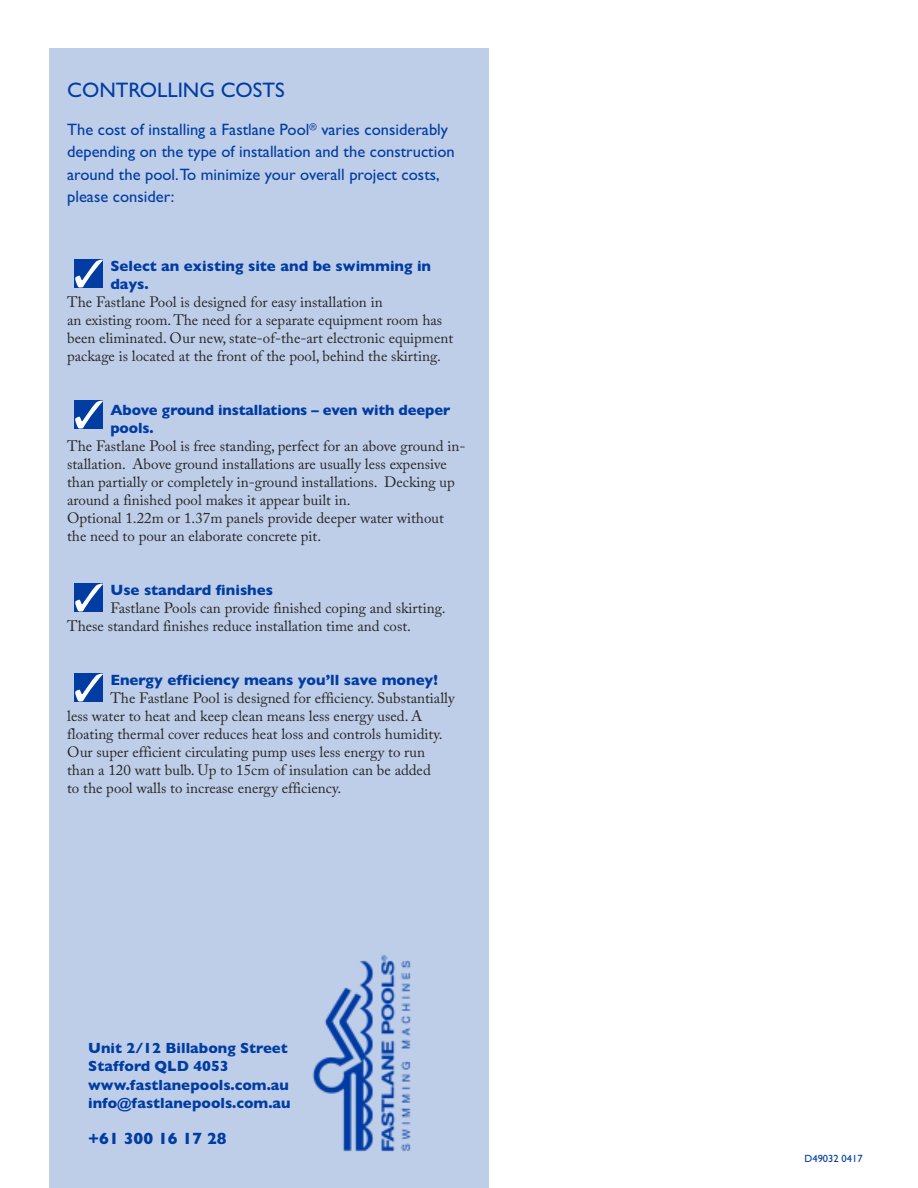
<style>
.page{position:relative;width:918px;height:1188px;background:#fff}
.page>*{position:absolute;margin:0;border:0;box-sizing:border-box;transform-origin:0 0}
.t1{font:21px "Gill Sans";color:#003ca2}
.t2{font:16.5px/22.5px "Gill Sans";color:#003ca2}
.t3{font:700 16.5px "Gill Sans";color:#003ca2}
.t4{font:15px/18px "Adobe Caslon Pro";color:#272627}
.t5{font:700 15px/18px "Gill Sans";color:#003ca2}
.t6{font:700 14.85px/18.1px "Gill Sans";color:#003ca2}
.t7{font:10.5px "Gill Sans";color:#003ca2}
</style>
<div class="page">
<div style="left:50px;top:48px;width:439px;height:1140px;background:#bfcee8"></div>
<div style="left:75px;top:259px;width:28px;height:29px;background:#003ca2"></div>
<svg style="left:75px;top:260px;width:28px;height:27px"></svg>
<div style="left:75px;top:400px;width:28px;height:29px;background:#003ca2"></div>
<svg style="left:75px;top:401px;width:28px;height:27px"></svg>
<div style="left:75px;top:583px;width:28px;height:29px;background:#003ca2"></div>
<svg style="left:75px;top:584px;width:28px;height:27px"></svg>
<div style="left:75px;top:673px;width:28px;height:29px;background:#003ca2"></div>
<svg style="left:75px;top:674px;width:28px;height:27px"></svg>
<img style="left:312px;top:955px;width:99px;height:197px">
<h1 class="t1" style="left:67px;top:77px;width:219px">CONTROLLING COSTS</h1>
<p class="t2" style="left:67px;top:118px;width:389px">The cost of installing a Fastlane Pool<sup>®</sup> varies considerably depending on the type of installation and the construction around the pool.To minimize your overall project costs, please consider:</p>
<p class="t5" style="left:110px;top:257px;width:322px">Select an existing site and be swimming in days.</p>
<p class="t4" style="left:67px;top:295px;width:387px">The Fastlane Pool is designed for easy installation in<br>an existing room.The need for a separate equipment room has been eliminated. Our new, state-of-the-art electronic equipment package is located at the front of the pool, behind the skirting.</p>
<p class="t5" style="left:110px;top:401px;width:341px">Above ground installations – even with deeper pools.</p>
<p class="t4" style="left:67px;top:439px;width:400px">The Fastlane Pool is free standing, perfect for an above ground in&shy;stallation. Above ground installations are usually less expensive than partially or completely in-ground installations. Decking up around a finished pool makes it appear built in.<br>Optional 1.22m or 1.37m panels provide deeper water without the need to pour an elaborate concrete pit.</p>
<p class="t5" style="left:110px;top:581px;width:164px">Use standard finishes</p>
<p class="t4" style="left:67px;top:601px;width:380px;text-indent:43px">Fastlane Pools can provide finished coping and skirting.<br>These standard finishes reduce installation time and cost.</p>
<p class="t5" style="left:110px;top:671px;width:329px">Energy efficiency means you’ll save money!</p>
<p class="t4" style="left:67px;top:691px;width:389px;text-indent:43px">The Fastlane Pool is designed for efficiency. Substantially less water to heat and keep clean means less energy used. A floating thermal cover reduces heat loss and controls humidity.<br>Our super efficient circulating pump uses less energy to run than a 120 watt bulb. Up to 15cm of insulation can be added<br>to the pool walls to increase energy efficiency.</p>
<p class="t6" style="left:88px;top:1039px;width:204px">Unit 2/12 Billabong Street<br>Stafford QLD 4053 www.fastlanepools.com.au info@fastlanepools.com.au</p>
<p class="t3" style="left:88px;top:1129px;width:140px">+61 300 16 17 28</p>
<p class="t7" style="left:805px;top:1153px;width:60px">D49032 0417</p>
</div>
